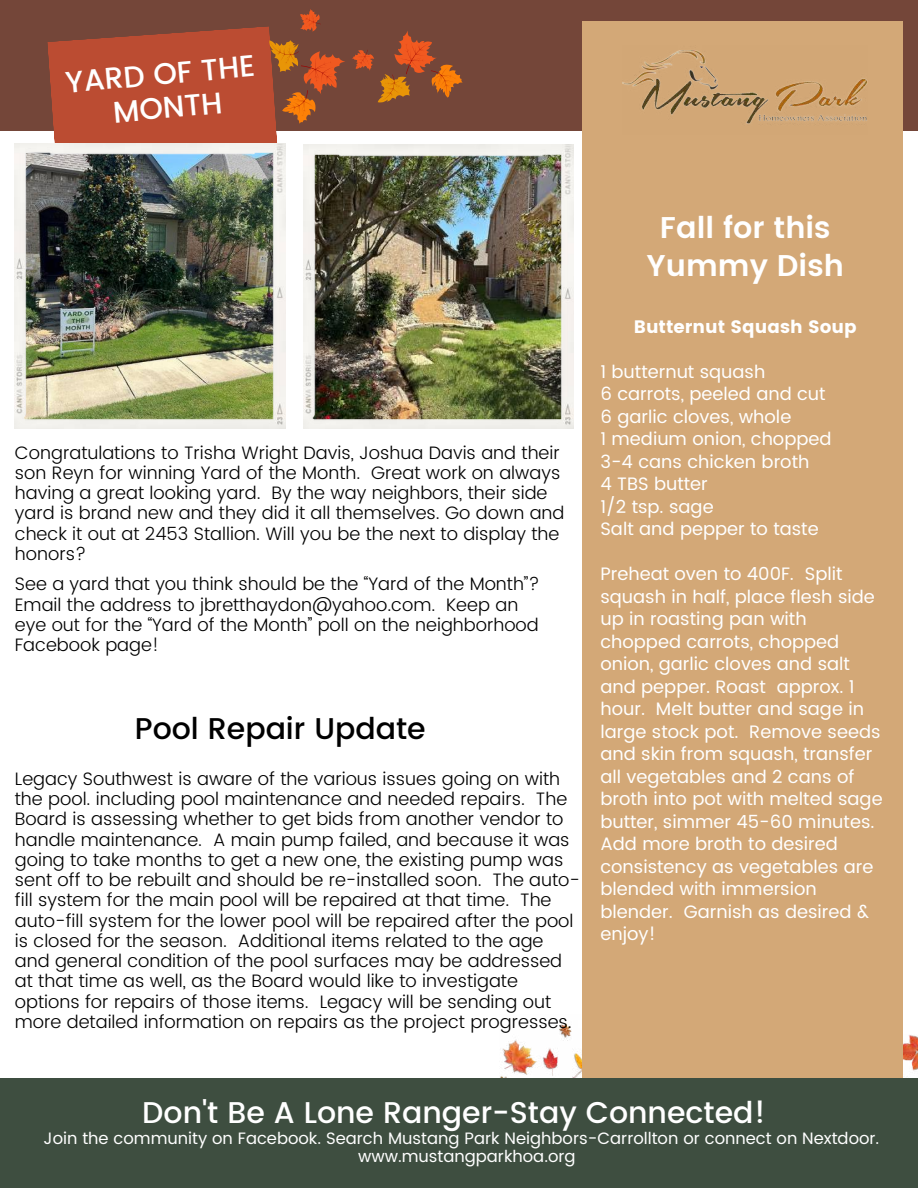
<style>
.page{position:relative;width:918px;height:1188px;background:#fff}
.page>*{position:absolute;margin:0;border:0;box-sizing:border-box;transform-origin:0 0}
.t1{font:500 30px/33.8px "Poppins";color:#fff;text-align:center}
.t2{font:600 30px/38.2px "Poppins";color:#fff;text-align:center}
.t3{font:500 30px "Poppins";color:#000}
.t4{font:300 18px/20.2px "Poppins";color:#000}
.t5{font:18px/22.5px "Poppins";color:#fff}
.t6{font:18px "Poppins";color:#fff}
.t7{font:16.5px/18px "Poppins";color:#fff}
</style>
<div class="page">
<div style="left:0;top:0;width:918px;height:130px;background:#744639"></div>
<img style="left:500px;top:1023px;width:82px;height:54px">
<img style="left:903px;top:1035px;width:15px;height:36px">
<div style="left:582px;top:21px;width:321px;height:1075px;background:#d3a877"></div>
<div style="left:0;top:1078px;width:918px;height:110px;background:#3e4e40"></div>
<img style="left:622px;top:50px;width:245px;height:74px">
<img style="left:303px;top:145px;width:270px;height:284px">
<img style="left:15px;top:144px;width:271px;height:285px">
<img style="left:47px;top:9px;width:420px;height:263px">
<h1 class="t1" style="left:64px;top:66px;width:191px;rotate:-5deg">YARD OF THE<br>MONTH</h1>
<p class="t4" style="left:15px;top:442px;width:551px">Congratulations to Trisha Wright Davis, Joshua Davis and their son Reyn for winning Yard of the Month. Great work on always having a great looking yard. By the way neighbors, their side yard is brand new and they did it all themselves. Go down and check it out at 2453 Stallion. Will you be the next to display the honors?</p>
<p class="t4" style="left:15px;top:574px;width:526px">See a yard that you think should be the “Yard of the Month”?<br>Email the address to jbretthaydon@yahoo.com. Keep an eye out for the “Yard of the Month” poll on the neighborhood Facebook page!</p>
<h1 class="t3" style="left:135px;top:711px;width:292px">Pool Repair Update</h1>
<p class="t4" style="left:15px;top:768px;width:567px">Legacy Southwest is aware of the various issues going on with the pool. including pool maintenance and needed repairs. The Board is assessing whether to get bids from another vendor to handle maintenance. A main pump failed, and because it was going to take months to get a new one, the existing pump was sent off to be rebuilt and should be re-installed soon. The auto&shy;fill system for the main pool will be repaired at that time. The auto-fill system for the lower pool will be repaired after the pool is closed for the season. Additional items related to the age and general condition of the pool surfaces may be addressed at that time as well, as the Board would like to investigate options for repairs of those items. Legacy will be sending out more detailed information on repairs as the project progresses.</p>
<h1 class="t2" style="left:647px;top:209px;width:199px">Fall for this<br>Yummy Dish</h1>
<p class="t6" style="left:634px;top:316px;width:224px">Butternut Squash Soup</p>
<p class="t5" style="left:600px;top:360px;width:233px">1 butternut squash<br>6 carrots, peeled and cut<br>6 garlic cloves, whole<br>1 medium onion, chopped<br>3-4 cans chicken broth<br>4 TBS butter<br>1/2 tsp. sage<br>Salt and pepper to taste</p>
<p class="t5" style="left:600px;top:563px;width:284px">Preheat oven to 400F. Split squash in half, place flesh side up in roasting pan with chopped carrots, chopped onion, garlic cloves and salt and pepper. Roast approx. 1 hour. Melt butter and sage in large stock pot. Remove seeds and skin from squash, transfer all vegetables and 2 cans of broth into pot with melted sage butter, simmer 45-60 minutes.<br>Add more broth to desired consistency as vegetables are blended with immersion blender. Garnish as desired &amp; enjoy!</p>
<h1 class="t1" style="left:142px;top:1096px;width:625px">Don't Be A Lone Ranger-Stay Connected!</h1>
<p class="t7" style="left:358px;top:1129px;width:523px;text-indent:-314px">Join the community on Facebook. Search Mustang Park Neighbors-Carrollton or connect on Nextdoor. www.mustangparkhoa.org</p>
</div>
